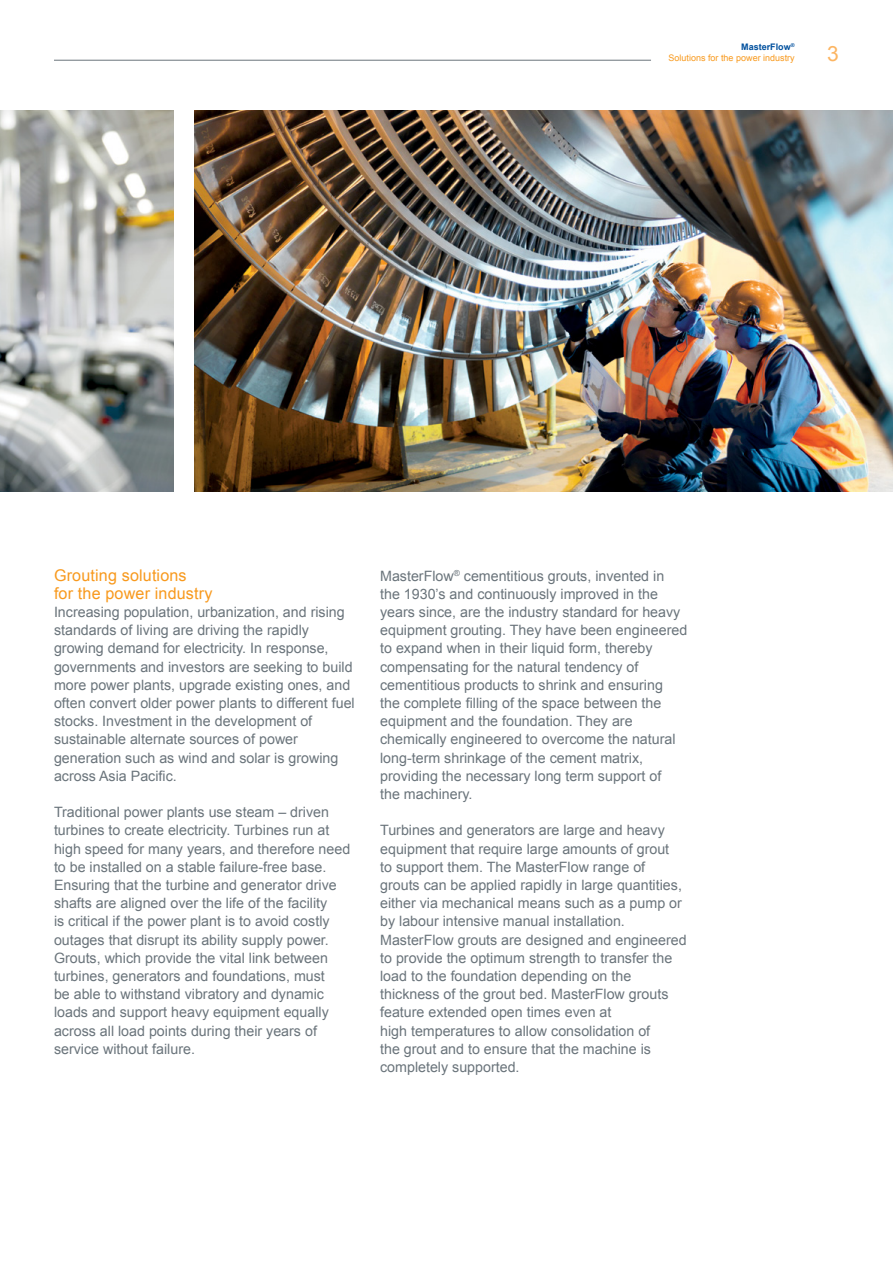
<style>
.page{position:relative;width:893px;height:1263px;background:#fff}
.page>*{position:absolute;margin:0;border:0;box-sizing:border-box;transform-origin:0 0}
.t1{font:21px "Arial";color:#fcb562}
.t2{font:16.2px/18.1px "Arial";letter-spacing:.01em;color:#f8991d}
.t3{font:14.25px/18.1px "Arial";color:#6a747b}
.t4{font:9px/10.6px "Arial";color:#f8991d;text-align:right}
.s1{font-weight:700;color:#00509e}
</style>
<div class="page">
<img style="left:0;top:111px;width:174px;height:381px">
<img style="left:195px;top:111px;width:698px;height:381px">
<hr style="left:54px;top:60px;width:597px;height:1px;background:#6a747b">
<p class="t4" style="left:669px;top:42px;width:128px"><span class="s1">MasterFlow</span><sup>®<br></sup>Solutions for the power industry</p>
<h1 class="t1" style="left:827px;top:40px;width:13px">3</h1>
<p class="t2" style="left:54px;top:566px;width:160px">Grouting solutions<br>for the power industry</p>
<p class="t3" style="left:54px;top:603px;width:302px">Increasing population, urbanization, and rising standards of living are driving the rapidly growing demand for electricity. In response, governments and investors are seeking to build more power plants, upgrade existing ones, and often convert older power plants to different fuel stocks. Investment in the development of sustainable alternate sources of power generation such as wind and solar is growing across Asia Pacific.</p>
<p class="t3" style="left:54px;top:803px;width:298px">Traditional power plants use steam – driven turbines to create electricity. Turbines run at high speed for many years, and therefore need to be installed on a stable failure-free base.<br>Ensuring that the turbine and generator drive shafts are aligned over the life of the facility<br>is critical if the power plant is to avoid costly outages that disrupt its ability supply power.<br>Grouts, which provide the vital link between turbines, generators and foundations, must<br>be able to withstand vibratory and dynamic loads and support heavy equipment equally across all load points during their years of service without failure.</p>
<p class="t3" style="left:380px;top:567px;width:309px">MasterFlow<sup>®</sup> cementitious grouts, invented in the 1930’s and continuously improved in the years since, are the industry standard for heavy equipment grouting. They have been engineered to expand when in their liquid form, thereby compensating for the natural tendency of cementitious products to shrink and ensuring<br>the complete filling of the space between the equipment and the foundation. They are chemically engineered to overcome the natural long-term shrinkage of the cement matrix, providing the necessary long term support of<br>the machinery.</p>
<p class="t3" style="left:380px;top:821px;width:308px">Turbines and generators are large and heavy equipment that require large amounts of grout<br>to support them. The MasterFlow range of grouts can be applied rapidly in large quantities, either via mechanical means such as a pump or by labour intensive manual installation.<br>MasterFlow grouts are designed and engineered to provide the optimum strength to transfer the load to the foundation depending on the thickness of the grout bed. MasterFlow grouts feature extended open times even at<br>high temperatures to allow consolidation of<br>the grout and to ensure that the machine is completely supported.</p>
</div>
